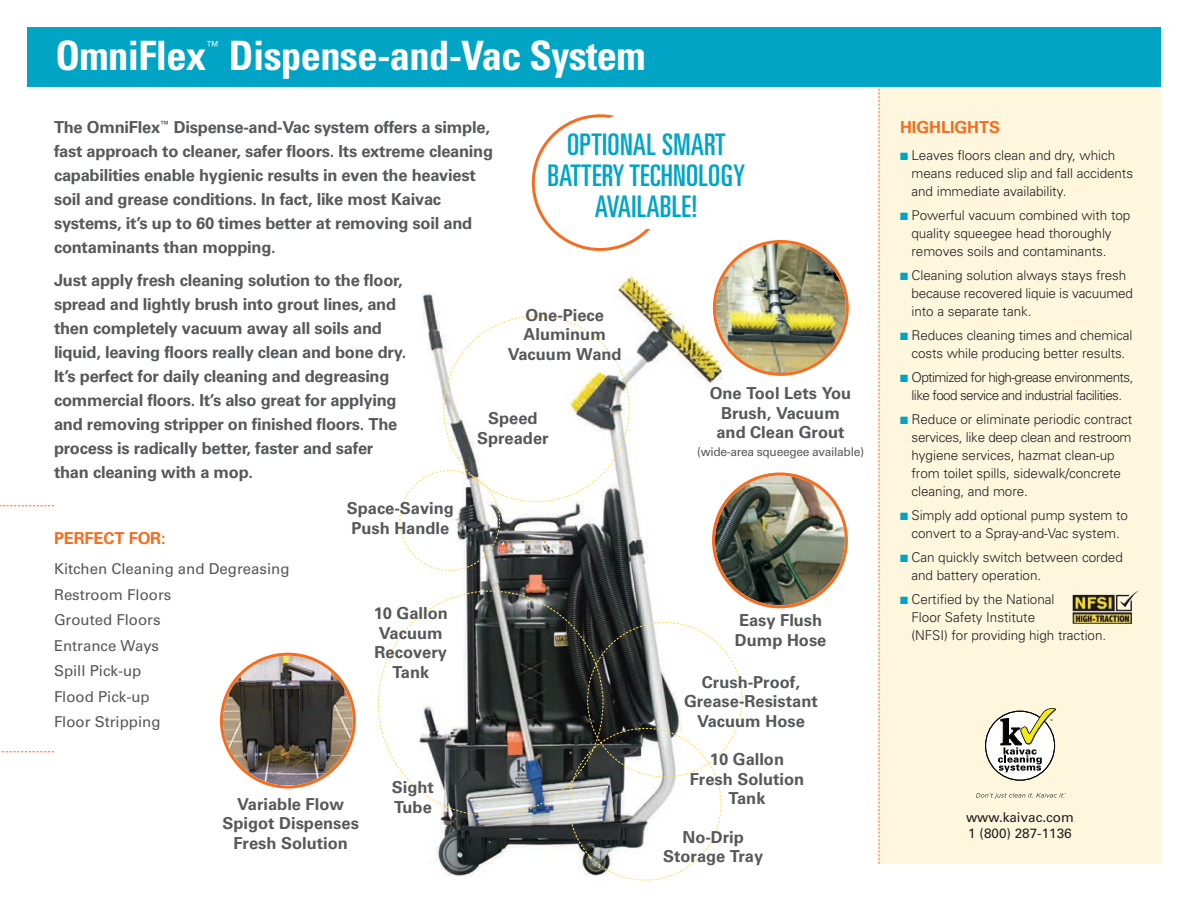
<style>
.page{position:relative;width:1188px;height:918px;background:#fff}
.page>*{position:absolute;margin:0;border:0;box-sizing:border-box;transform-origin:0 0}
.t1{font:700 condensed 40.5px "Univers";letter-spacing:-.015em;color:#fff}
.t2{font:ultra-condensed 29.85px/31.2px "Univers";letter-spacing:.01em;color:#00a5c6;text-align:center}
.t3{font:700 16.5px/19.5px "Univers";letter-spacing:-.015em;color:#57585a;text-align:center}
.t4{font:700 16.5px "Univers";letter-spacing:-.005em;color:#f36e21}
.t5{font:15.3px "Univers";color:#fff}
.t6{font:15px/25.5px "Univers";color:#57585a}
.t7{font:300 13.5px/18px "Univers";letter-spacing:-.005em;color:#231f20}
.t8{font:300 13.5px/18px "Univers";letter-spacing:-.045em;color:#231f20;text-align:center}
.t9{font:13.5px/16.2px "Univers";color:#231f20}
.t10{font:12px "Univers";letter-spacing:-.025em;color:#57585a}
.s1{color:#00a5c6}
</style>
<div class="page">
<div style="left:879px;top:71px;width:282px;height:793px;background:#fef7de"></div>
<svg style="left:879px;top:88px;width:1px;height:776px"></svg>
<img style="left:290px;top:275px;width:496px;height:601px">
<div style="left:27px;top:27px;width:1134px;height:60px;background:#00a5c6"></div>
<svg style="left:0;top:505px;width:54px;height:1px"></svg>
<svg style="left:0;top:751px;width:54px;height:1px"></svg>
<svg style="left:985px;top:708px;width:71px;height:73px"></svg>
<svg style="left:976px;top:793px;width:90px;height:6px"></svg>
<img style="left:1073px;top:591px;width:65px;height:33px">
<svg style="left:378px;top:590px;width:226px;height:226px"></svg>
<svg style="left:532px;top:114px;width:119px;height:137px"></svg>
<img style="left:220px;top:653px;width:136px;height:136px">
<img style="left:713px;top:240px;width:136px;height:136px">
<img style="left:712px;top:472px;width:136px;height:136px">
<svg style="left:569px;top:622px;width:174px;height:259px"></svg>
<svg style="left:399px;top:315px;width:231px;height:256px"></svg>
<h1 class="t1" style="left:55px;top:40px;width:152px">OmniFlex</h1>
<p class="t5" style="left:206px;top:41px;width:17px">™</p>
<h1 class="t1" style="left:229px;top:40px;width:418px">Dispense-and-Vac System</h1>
<p class="t3" style="left:54px;top:117px;width:441px;line-height:24px;text-align:left">The OmniFlex<sup>™</sup> Dispense-and-Vac system offers a simple, fast approach to cleaner, safer floors. Its extreme cleaning capabilities enable hygienic results in even the heaviest soil and grease conditions. In fact, like most Kaivac systems, it’s up to 60 times better at removing soil and contaminants than mopping.</p>
<p class="t3" style="left:54px;top:270px;width:354px;line-height:24px;text-align:left">Just apply fresh cleaning solution to the floor, spread and lightly brush into grout lines, and then completely vacuum away all soils and liquid, leaving floors really clean and bone dry.<br>It’s perfect for daily cleaning and degreasing commercial floors. It’s also great for applying and removing stripper on finished floors. The process is radically better, faster and safer than cleaning with a mop.</p>
<h2 class="t2" style="left:548px;top:131px;width:199px">OPTIONAL SMART<br>BATTERY TECHNOLOGY<br>AVAILABLE!</h2>
<p class="t3" style="left:508px;top:306px;width:115px">One-Piece<br>Aluminum<br>Vacuum Wand</p>
<p class="t3" style="left:710px;top:385px;width:143px">One Tool Lets You<br>Brush, Vacuum and Clean Grout</p>
<p class="t10" style="left:697px;top:447px;width:169px">(wide-area squeegee available)</p>
<p class="t3" style="left:477px;top:410px;width:73px">Speed<br>Spreader</p>
<p class="t4" style="left:54px;top:533px;width:113px">PERFECT FOR:</p>
<p class="t6" style="left:54px;top:558px;width:237px">Kitchen Cleaning and Degreasing<br>Restroom Floors<br>Grouted Floors<br>Entrance Ways<br>Spill Pick-up<br>Flood Pick-up<br>Floor Stripping</p>
<p class="t3" style="left:347px;top:500px;width:109px;text-align:left">Space-Saving<br>Push Handle</p>
<p class="t3" style="left:374px;top:605px;width:76px">10 Gallon<br>Vacuum<br>Recovery<br>Tank</p>
<p class="t3" style="left:735px;top:612px;width:93px;text-align:left">Easy Flush<br>Dump Hose</p>
<p class="t3" style="left:684px;top:674px;width:135px">Crush-Proof,<br>Grease-Resistant<br>Vacuum Hose</p>
<p class="t3" style="left:222px;top:796px;width:138px">Variable Flow<br>Spigot Dispenses<br>Fresh Solution</p>
<p class="t3" style="left:392px;top:779px;width:44px;text-align:left">Sight<br>Tube</p>
<p class="t3" style="left:690px;top:751px;width:116px">10 Gallon<br>Fresh Solution<br>Tank</p>
<p class="t3" style="left:663px;top:829px;width:102px">No-Drip<br>Storage Tray</p>
<p class="t4" style="left:900px;top:122px;width:102px">HIGHLIGHTS</p>
<p class="t7" style="left:912px;top:148px;width:223px;text-indent:-11px"><span class="s1">■</span> Leaves floors clean and dry, which means reduced slip and fall accidents and immediate availability.</p>
<p class="t7" style="left:912px;top:208px;width:220px;text-indent:-11px"><span class="s1">■</span> Powerful vacuum combined with top quality squeegee head thoroughly removes soils and contaminants.</p>
<p class="t7" style="left:912px;top:268px;width:223px;text-indent:-11px"><span class="s1">■</span> Cleaning solution always stays fresh because recovered liquie is vacuumed into a separate tank.</p>
<p class="t7" style="left:900px;top:328px;width:234px;text-align:center"><span class="s1">■</span> Reduces cleaning times and chemical costs while producing better results.</p>
<p class="t8" style="left:900px;top:370px;width:235px"><span class="s1">■</span> Optimized for high-grease environments, like food service and industrial facilities.</p>
<p class="t7" style="left:912px;top:412px;width:222px;text-indent:-11px"><span class="s1">■</span> Reduce or eliminate periodic contract services, like deep clean and restroom hygiene services, hazmat clean-up from toilet spills, sidewalk/concrete cleaning, and more.</p>
<p class="t7" style="left:900px;top:508px;width:230px;text-align:center"><span class="s1">■</span> Simply add optional pump system to convert to a Spray-and-Vac system.</p>
<p class="t7" style="left:912px;top:550px;width:213px;text-indent:-11px"><span class="s1">■</span> Can quickly switch between corded and battery operation.</p>
<p class="t7" style="left:912px;top:592px;width:196px;text-indent:-11px"><span class="s1">■</span> Certified by the National<br>Floor Safety Institute<br>(NFSI) for providing high traction.</p>
<p class="t9" style="left:966px;top:810px;width:109px">www.kaivac.com<br>1 (800) 287-1136</p>
</div>
